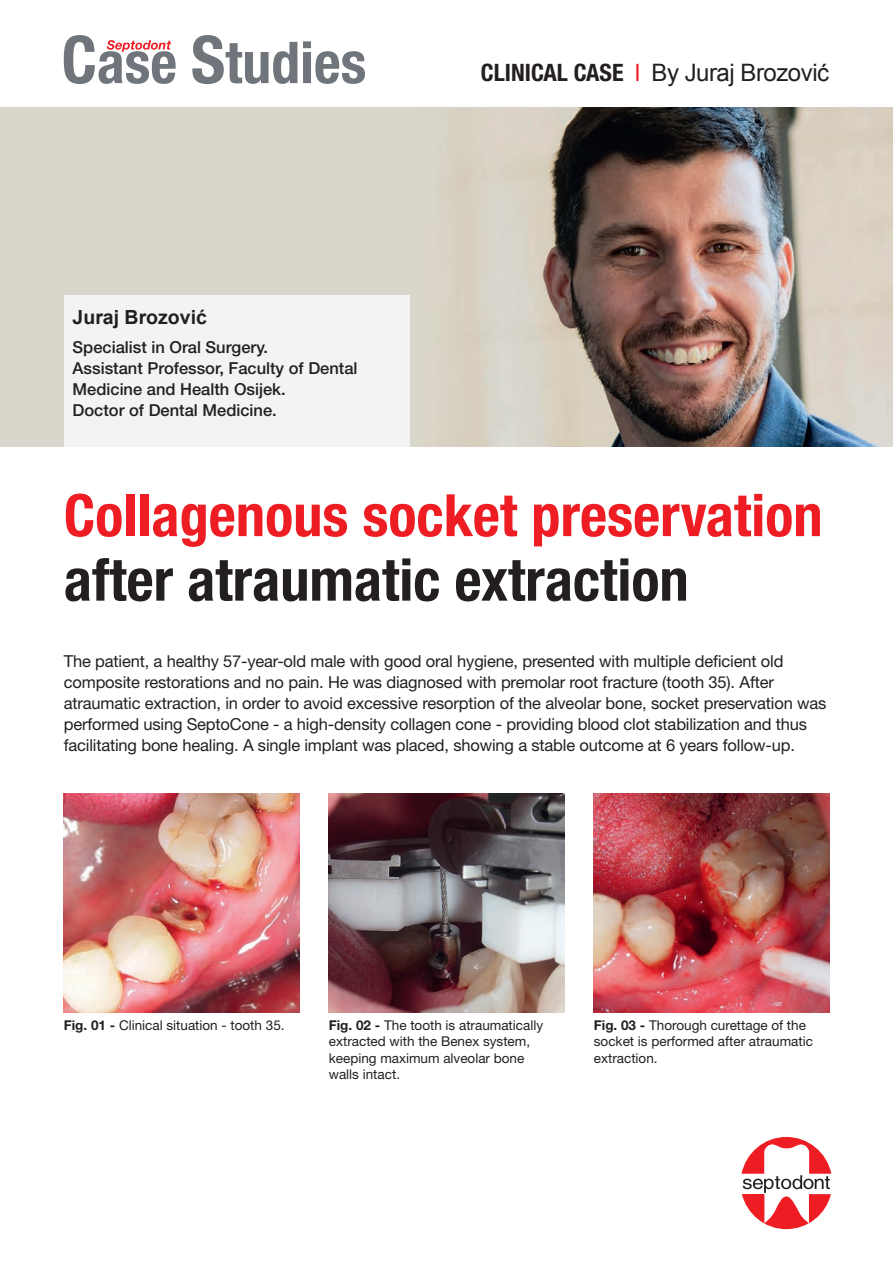
<style>
.page{position:relative;width:893px;height:1263px;background:#fff}
.page>*{position:absolute;margin:0;border:0;box-sizing:border-box;transform-origin:0 0}
.t1{font:700 condensed 58.5px "Helvetica Neue LT Std";color:#ee1d23}
.t2{font:700 condensed 58.5px "Helvetica Neue LT Std";color:#231f20}
.t3{font:24px "Arial";letter-spacing:-.02em;color:#231f20}
.t4{font:700 19.5px "Arial";color:#231f20}
.t5{font:16.5px/21px "Helvetica Neue LT Std";letter-spacing:-.01em;color:#231f20}
.t6{font:500 16.5px/21px "Helvetica Neue LT Std";color:#231f20}
.t7{font:13.5px/16.2px "Helvetica Neue LT Std";color:#231f20}
.s1{font-family:"Helvetica Neue LT Std";font-weight:700;font-stretch:condensed}
.s2{font-family:"Helvetica Neue LT Std";font-stretch:condensed;color:#ee1d23}
.s3{font-weight:700}
</style>
<div class="page">
<svg style="left:741px;top:1137px;width:90px;height:92px"></svg>
<svg style="left:64px;top:35px;width:301px;height:49px"></svg>
<img style="left:0;top:107px;width:893px;height:339px">
<div style="left:64px;top:295px;width:346px;height:151px;background:#f2f3f4"></div>
<img style="left:64px;top:793px;width:235px;height:219px">
<img style="left:594px;top:793px;width:235px;height:219px">
<img style="left:329px;top:793px;width:235px;height:219px">
<p class="t4" style="left:73px;top:304px;width:136px">Juraj Brozović</p>
<p class="t6" style="left:73px;top:337px;width:286px">Specialist in Oral Surgery.<br>Assistant Professor, Faculty of Dental<br>Medicine and Health Osijek.<br>Doctor of Dental Medicine.</p>
<h2 class="t3" style="left:481px;top:57px;width:350px"><span class="s1">CLINICAL CASE</span> <span class="s2">I</span> By Juraj Brozović</h2>
<h1 class="t1" style="left:64px;top:480px;width:760px">Collagenous socket preservation</h1>
<h1 class="t2" style="left:64px;top:544px;width:626px">after atraumatic extraction</h1>
<p class="t5" style="left:64px;top:651px;width:764px">The patient, a healthy 57-year-old male with good oral hygiene, presented with multiple deficient old composite restorations and no pain. He was diagnosed with premolar root fracture (tooth 35). After atraumatic extraction, in order to avoid excessive resorption of the alveolar bone, socket preservation was performed using SeptoCone - a high-density collagen cone - providing blood clot stabilization and thus facilitating bone healing. A single implant was placed, showing a stable outcome at 6 years follow-up.</p>
<p class="t7" style="left:64px;top:1017px;width:222px"><span class="s3">Fig. 01 -</span> Clinical situation - tooth 35.</p>
<p class="t7" style="left:594px;top:1017px;width:221px"><span class="s3">Fig. 03 -</span> Thorough curettage of the socket is performed after atraumatic extraction.</p>
<p class="t7" style="left:329px;top:1017px;width:216px"><span class="s3">Fig. 02 -</span> The tooth is atraumatically extracted with the Benex system, keeping maximum alveolar bone walls intact.</p>
</div>
